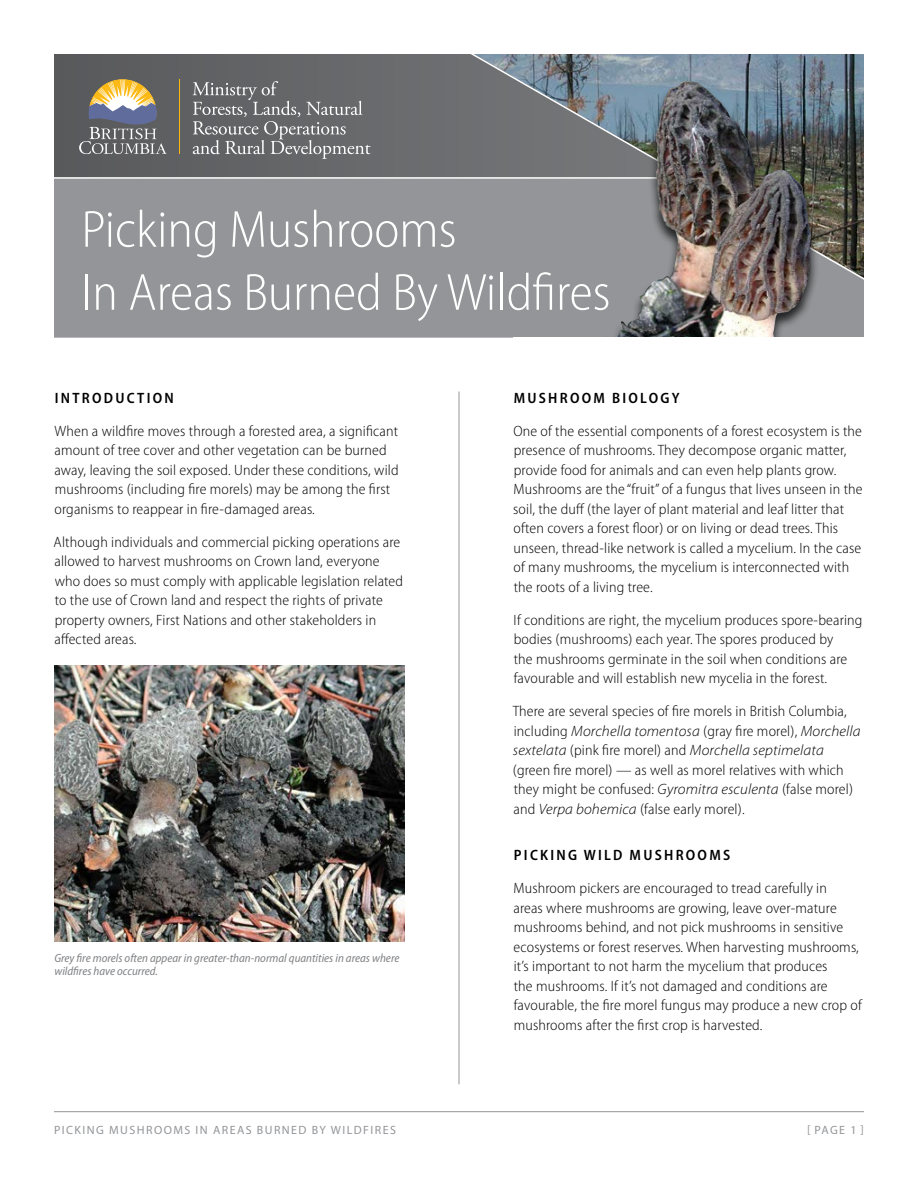
<style>
.page{position:relative;width:918px;height:1188px;background:#fff}
.page>*{position:absolute;margin:0;border:0;box-sizing:border-box;transform-origin:0 0}
.t1{font:300 semi-condensed 52.5px/63px "Myriad Pro";color:#fff}
.Text_-_Main{font:300 semi-condensed 15px/19.5px "Myriad Pro";letter-spacing:.01em;color:#000}
.Head_-_B{font:600 semi-condensed 15px "Myriad Pro";letter-spacing:.15em;color:#000}
.Text_-_Caption{font:italic semi-condensed 12px/13.5px "Myriad Pro";color:#808285}
.t2{font:12px "Myriad Pro";letter-spacing:.12em;color:#939598}
.s1{font-style:italic;font-stretch:normal}
</style>
<div class="page">
<hr style="left:54px;top:1111px;width:810px;height:1px;background:#939598">
<div style="left:54px;top:54px;width:810px;height:124px;background:linear-gradient(to bottom,#656668,#656668)"></div>
<div style="left:54px;top:176px;width:810px;height:162px;background:#939598"></div>
<hr style="left:459px;top:391px;width:1px;height:693px;background:#939598">
<svg style="left:465px;top:54px;width:399px;height:228px;background:#797f84"></svg>
<img style="left:54px;top:665px;width:351px;height:277px">
<div style="left:598px;top:80px;width:222px;height:274px;background:#000;opacity:.75"></div>
<img style="left:618px;top:81px;width:193px;height:256px">
<div style="left:513px;top:337px;width:353px;height:41px;background:#fff"></div>
<svg style="left:193px;top:81px;width:178px;height:78px;background:#77787a"></svg>
<svg style="left:79px;top:79px;width:88px;height:75px;background:#89847a"></svg>
<hr style="left:179px;top:79px;width:1px;height:75px;background:#fdb913">
<p class="t1" style="left:81px;top:199px;width:531px">Picking Mushrooms<br>In Areas Burned By Wildfires</p>
<p class="Head_-_B" style="left:55px;top:389px;width:120px">INTRODUCTION</p>
<p class="Text_-_Main" style="left:54px;top:421px;width:346px">When a wildfire moves through a forested area, a significant amount of tree cover and other vegetation can be burned away, leaving the soil exposed. Under these conditions, wild mushrooms (including fire morels) may be among the first organisms to reappear in fire-damaged areas.</p>
<p class="Text_-_Main" style="left:54px;top:532px;width:351px">Although individuals and commercial picking operations are allowed to harvest mushrooms on Crown land, everyone who does so must comply with applicable legislation related to the use of Crown land and respect the rights of private property owners, First Nations and other stakeholders in affected areas.</p>
<p class="Text_-_Caption" style="left:54px;top:951px;width:347px">Grey fire morels often appear in greater-than-normal quantities in areas where wildfires have occurred.</p>
<p class="Head_-_B" style="left:514px;top:389px;width:167px">MUSHROOM BIOLOGY</p>
<p class="Text_-_Main" style="left:513px;top:421px;width:351px">One of the essential components of a forest ecosystem is the presence of mushrooms. They decompose organic matter, provide food for animals and can even help plants grow.<br>Mushrooms are the “fruit” of a fungus that lives unseen in the soil, the duff (the layer of plant material and leaf litter that often covers a forest floor) or on living or dead trees. This unseen, thread-like network is called a mycelium. In the case of many mushrooms, the mycelium is interconnected with the roots of a living tree.</p>
<p class="Text_-_Main" style="left:514px;top:610px;width:350px">If conditions are right, the mycelium produces spore-bearing bodies (mushrooms) each year. The spores produced by<br>the mushrooms germinate in the soil when conditions are favourable and will establish new mycelia in the forest.</p>
<p class="Text_-_Main" style="left:513px;top:702px;width:350px">There are several species of fire morels in British Columbia, including <span class="s1">Morchella tomentosa</span> (gray fire morel), <span class="s1">Morchella sextelata</span> (pink fire morel) and <span class="s1">Morchella septimelata </span>(green fire morel) — as well as morel relatives with which they might be confused: <span class="s1">Gyromitra esculenta</span> (false morel) and <span class="s1">Verpa bohemica</span> (false early morel).</p>
<p class="Head_-_B" style="left:514px;top:847px;width:218px">PICKING WILD MUSHROOMS</p>
<p class="Text_-_Main" style="left:513px;top:879px;width:350px">Mushroom pickers are encouraged to tread carefully in<br>areas where mushrooms are growing, leave over-mature mushrooms behind, and not pick mushrooms in sensitive ecosystems or forest reserves. When harvesting mushrooms, it’s important to not harm the mycelium that produces<br>the mushrooms. If it’s not damaged and conditions are favourable, the fire morel fungus may produce a new crop of mushrooms after the first crop is harvested.</p>
<p class="t2" style="left:54px;top:1123px;width:343px">PICKING MUSHROOMS IN AREAS BURNED BY WILDFIRES</p>
<p class="t2" style="left:807px;top:1123px;width:58px">[ PAGE 1 ]</p>
</div>
